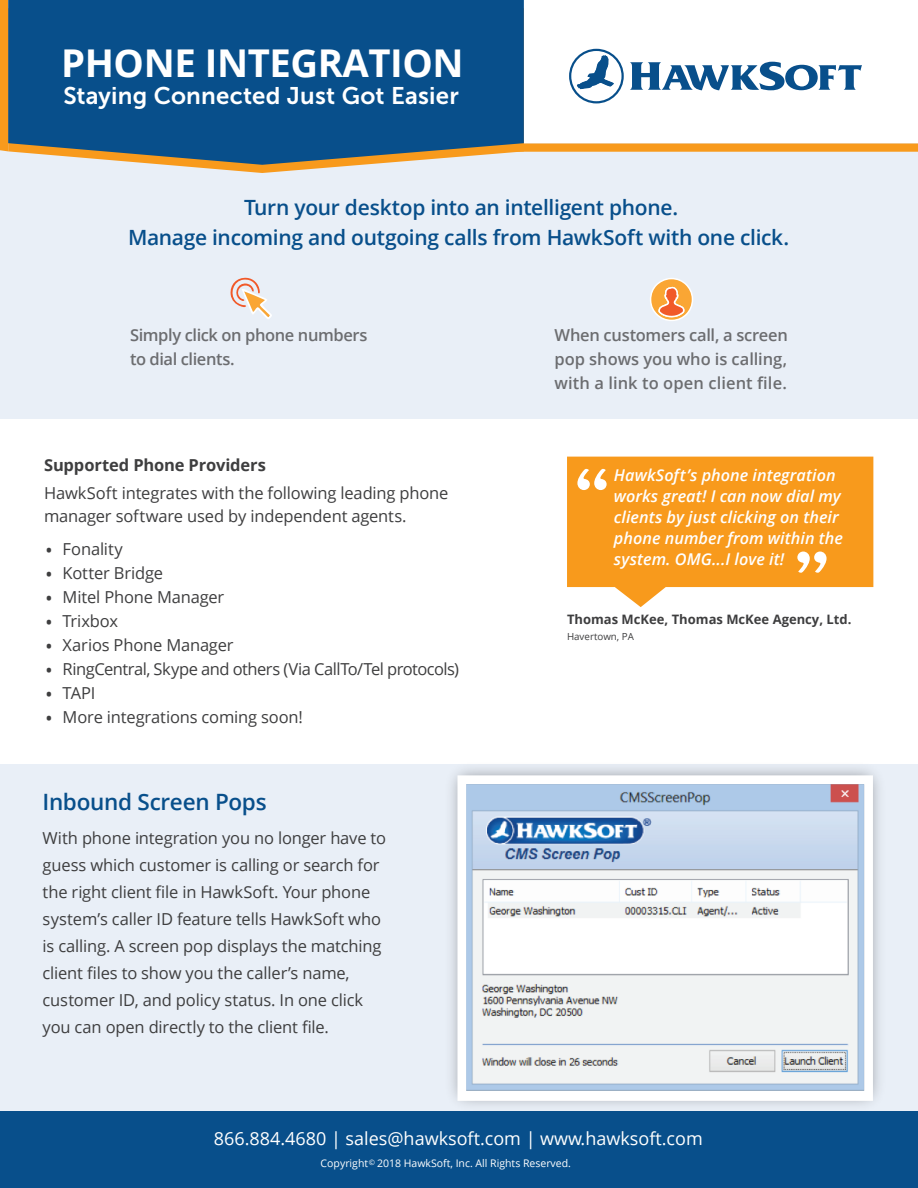
<style>
.page{position:relative;width:918px;height:1188px;background:#fff}
.page>*{position:absolute;margin:0;border:0;box-sizing:border-box;transform-origin:0 0}
.t1{font:700 38.25px "Open Sans";letter-spacing:-.01em;color:#fff}
.t2{font:36.75px "Open Sans";color:#3e3e3f}
.t3{font:24px "Museo Sans 700";letter-spacing:.01em;color:#fff}
.t4{font:600 22.5px "Open Sans";letter-spacing:-.015em;color:#084f8b}
.t5{font:600 21px/30px "Open Sans";letter-spacing:-.015em;color:#084f8b;text-align:center}
.t6{font:18px "Open Sans";color:#fff}
.t7{font:16.5px/27px "Open Sans";letter-spacing:-.01em;color:#3e3e3f}
.t8{font:600 16.5px/24px "Open Sans";letter-spacing:-.01em;color:#6c6d70}
.t9{font:16.5px "Open Sans";letter-spacing:-.03em;color:#3e3e3f}
.t10{font:700 16.5px "Open Sans";letter-spacing:-.01em;color:#3e3e3f}
.t11{font:italic 600 16.2px/21px "Open Sans";letter-spacing:.005em;color:#fff}
.t12{font:700 13.05px "Open Sans";color:#3e3e3f}
.t13{font:10.5px "Open Sans";color:#fff}
.t14{font:9.75px "Open Sans";color:#3e3e3f}
.s1{font-size:7.5px}
</style>
<div class="page">
<div style="left:0;top:764px;width:918px;height:352px;background:#e9eff7"></div>
<div style="left:0;top:143px;width:918px;height:276px;background:#e9eff7"></div>
<svg style="left:577px;top:55px;width:37px;height:34px"></svg>
<svg style="left:630px;top:62px;width:232px;height:28px"></svg>
<div style="left:569px;top:49px;width:55px;height:54px;border:2px solid #084f8b;border-radius:50%"></div>
<svg style="left:567px;top:457px;width:306px;height:150px;background:#f8a638"></svg>
<svg style="left:577px;top:469px;width:30px;height:21px"></svg>
<svg style="left:797px;top:552px;width:30px;height:21px"></svg>
<svg style="left:524px;top:143px;width:394px;height:9px;background:#f6a12e"></svg>
<svg style="left:0;top:0;width:8px;height:151px"></svg>
<svg style="left:169px;top:165px;width:190px;height:8px"></svg>
<svg style="left:8px;top:0;width:516px;height:165px;background:#175689"></svg>
<div style="left:0;top:1112px;width:918px;height:76px;background:#084f8b"></div>
<img style="left:439px;top:768px;width:454px;height:344px">
<img style="left:467px;top:785px;width:396px;height:306px">
<div style="left:457px;top:775px;width:416px;height:326px;border:9px solid #fff"></div>
<svg style="left:230px;top:277px;width:42px;height:42px"></svg>
<svg style="left:650px;top:278px;width:43px;height:43px"></svg>
<h1 class="t1" style="left:61px;top:36px;width:404px">PHONE INTEGRATION</h1>
<h3 class="t3" style="left:63px;top:82px;width:397px">Staying Connected Just Got Easier</h3>
<p class="t5" style="left:128px;top:192px;width:663px">Turn your desktop into an intelligent phone.<br>Manage incoming and outgoing calls from HawkSoft with one click.</p>
<p class="t8" style="left:130px;top:323px;width:239px">Simply click on phone numbers to dial clients.</p>
<p class="t8" style="left:554px;top:323px;width:235px;text-align:justify">When customers call, a screen pop shows you who is calling, with a link to open client file.</p>
<p class="t10" style="left:44px;top:453px;width:223px">Supported Phone Providers</p>
<p class="t7" style="left:44px;top:482px;width:406px;line-height:22.5px">HawkSoft integrates with the following leading phone manager software used by independent agents.</p>
<h2 class="t2" style="left:44px;top:514px;width:11px">.</h2>
<p class="t7" style="left:63px;top:535px;width:62px">Fonality</p>
<h2 class="t2" style="left:44px;top:538px;width:11px">.</h2>
<p class="t7" style="left:63px;top:559px;width:102px">Kotter Bridge</p>
<h2 class="t2" style="left:44px;top:562px;width:11px">.</h2>
<p class="t7" style="left:63px;top:583px;width:163px">Mitel Phone Manager</p>
<h2 class="t2" style="left:44px;top:586px;width:11px">.</h2>
<p class="t7" style="left:63px;top:607px;width:57px">Trixbox</p>
<h2 class="t2" style="left:44px;top:610px;width:11px">.</h2>
<p class="t7" style="left:63px;top:631px;width:172px">Xarios Phone Manager</p>
<h2 class="t2" style="left:44px;top:634px;width:11px">.</h2>
<p class="t9" style="left:63px;top:658px;width:398px">RingCentral, Skype and others (Via CallTo/Tel protocols)</p>
<h2 class="t2" style="left:44px;top:658px;width:11px">.</h2>
<p class="t7" style="left:63px;top:679px;width:34px">TAPI</p>
<h2 class="t2" style="left:44px;top:682px;width:11px">.</h2>
<p class="t7" style="left:63px;top:703px;width:242px">More integrations coming soon!</p>
<h3 class="t4" style="left:43px;top:787px;width:226px">Inbound Screen Pops</h3>
<p class="t7" style="left:43px;top:824px;width:345px">With phone integration you no longer have to guess which customer is calling or search for the right client file in HawkSoft. Your phone system’s caller ID feature tells HawkSoft who is calling. A screen pop displays the matching client files to show you the caller’s name, customer ID, and policy status. In one click you can open directly to the client file.</p>
<p class="t11" style="left:614px;top:465px;width:231px">HawkSoft’s phone integration works great! I can now dial my clients by just clicking on their phone number from within the system. OMG...I love it!</p>
<p class="t12" style="left:567px;top:610px;width:286px">Thomas McKee, Thomas McKee Agency, Ltd.</p>
<p class="t14" style="left:567px;top:630px;width:68px">Havertown, PA</p>
<p class="t6" style="left:214px;top:1126px;width:490px">866.884.4680 | sales@hawksoft.com | www.hawksoft.com</p>
<p class="t13" style="left:321px;top:1156px;width:252px">Copyright<span class="s1">©</span> 2018 HawkSoft, Inc. All Rights Reserved.</p>
</div>
